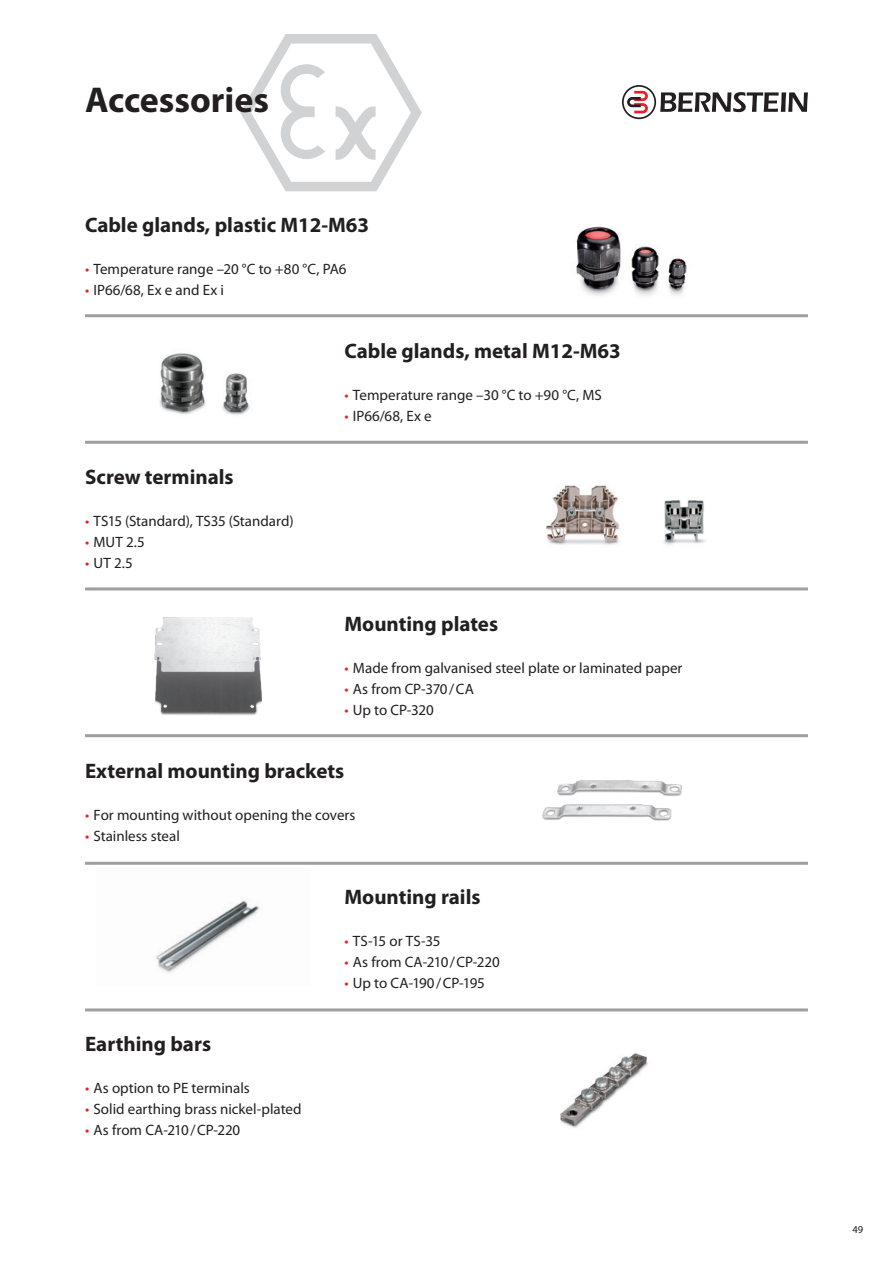
<style>
.page{position:relative;width:893px;height:1263px;background:#fff}
.page>*{position:absolute;margin:0;border:0;box-sizing:border-box;transform-origin:0 0}
.Headline_24pt{font:700 36px "Myriad Pro";color:#231f20}
.Subline_14pt{font:700 21px "Myriad Pro";color:#231f20}
.t1{font:15px "Myriad Pro";color:#231f20}
.t2{font:10.5px "Myriad Pro";color:#231f20}
.s1{color:#ee1d23}
</style>
<div class="page">
<img style="left:576px;top:226px;width:111px;height:70px">
<img style="left:137px;top:353px;width:131px;height:88px">
<img style="left:546px;top:485px;width:74px;height:60px">
<img style="left:664px;top:500px;width:41px;height:45px">
<hr style="left:85px;top:314px;width:723px;height:3px;background:#9d9fa2">
<hr style="left:85px;top:441px;width:723px;height:3px;background:#9d9fa2">
<hr style="left:85px;top:587px;width:723px;height:3px;background:#9d9fa2">
<hr style="left:85px;top:734px;width:723px;height:3px;background:#9d9fa2">
<img style="left:131px;top:617px;width:155px;height:121px">
<img style="left:542px;top:780px;width:140px;height:41px">
<hr style="left:85px;top:862px;width:723px;height:3px;background:#9d9fa2">
<hr style="left:85px;top:1008px;width:723px;height:3px;background:#9d9fa2">
<img style="left:155px;top:900px;width:105px;height:73px">
<img style="left:560px;top:1053px;width:88px;height:75px">
<svg style="left:240px;top:34px;width:182px;height:157px"></svg>
<svg style="left:622px;top:85px;width:186px;height:34px"></svg>
<p class="Headline_24pt" style="left:85px;top:76px;width:185px">Accessories</p>
<p class="Subline_14pt" style="left:85px;top:211px;width:286px">Cable glands, plastic M12-M63</p>
<p class="t1" style="left:85px;top:260px;width:263px"><span class="s1">•</span> Temperature range –20 °C to +80 °C, PA6</p>
<p class="t1" style="left:85px;top:281px;width:141px"><span class="s1">•</span> IP66/68, Ex e and Ex i</p>
<p class="Subline_14pt" style="left:85px;top:463px;width:150px">Screw terminals</p>
<p class="t1" style="left:85px;top:512px;width:210px"><span class="s1">•</span> TS15 (Standard), TS35 (Standard)</p>
<p class="t1" style="left:85px;top:533px;width:61px"><span class="s1">•</span> MUT 2.5</p>
<p class="t1" style="left:85px;top:554px;width:49px"><span class="s1">•</span> UT 2.5</p>
<p class="Subline_14pt" style="left:344px;top:337px;width:278px">Cable glands, metal M12-M63</p>
<p class="t1" style="left:344px;top:386px;width:259px"><span class="s1">•</span> Temperature range –30 °C to +90 °C, MS</p>
<p class="t1" style="left:344px;top:407px;width:89px"><span class="s1">•</span> IP66/68, Ex e</p>
<p class="Subline_14pt" style="left:344px;top:610px;width:155px">Mounting plates</p>
<p class="t1" style="left:344px;top:659px;width:340px"><span class="s1">•</span> Made from galvanised steel plate or laminated paper</p>
<p class="t1" style="left:344px;top:680px;width:131px"><span class="s1">•</span> As from CP-370/CA</p>
<p class="t1" style="left:344px;top:701px;width:91px"><span class="s1">•</span> Up to CP-320</p>
<p class="Subline_14pt" style="left:85px;top:757px;width:261px">External mounting brackets</p>
<p class="t1" style="left:85px;top:806px;width:272px"><span class="s1">•</span> For mounting without opening the covers</p>
<p class="t1" style="left:85px;top:827px;width:96px"><span class="s1">•</span> Stainless steal</p>
<p class="Subline_14pt" style="left:85px;top:1030px;width:128px">Earthing bars</p>
<p class="t1" style="left:85px;top:1079px;width:166px"><span class="s1">•</span> As option to PE terminals</p>
<p class="t1" style="left:85px;top:1100px;width:218px"><span class="s1">•</span> Solid earthing brass nickel-plated</p>
<p class="t1" style="left:85px;top:1121px;width:157px"><span class="s1">•</span> As from CA-210/CP-220</p>
<p class="Subline_14pt" style="left:344px;top:883px;width:138px">Mounting rails</p>
<p class="t1" style="left:344px;top:932px;width:97px"><span class="s1">•</span> TS-15 or TS-35</p>
<p class="t1" style="left:344px;top:953px;width:157px"><span class="s1">•</span> As from CA-210/CP-220</p>
<p class="t1" style="left:344px;top:974px;width:142px"><span class="s1">•</span> Up to CA-190/CP-195</p>
<p class="t2" style="left:852px;top:1223px;width:12px">49</p>
</div>
